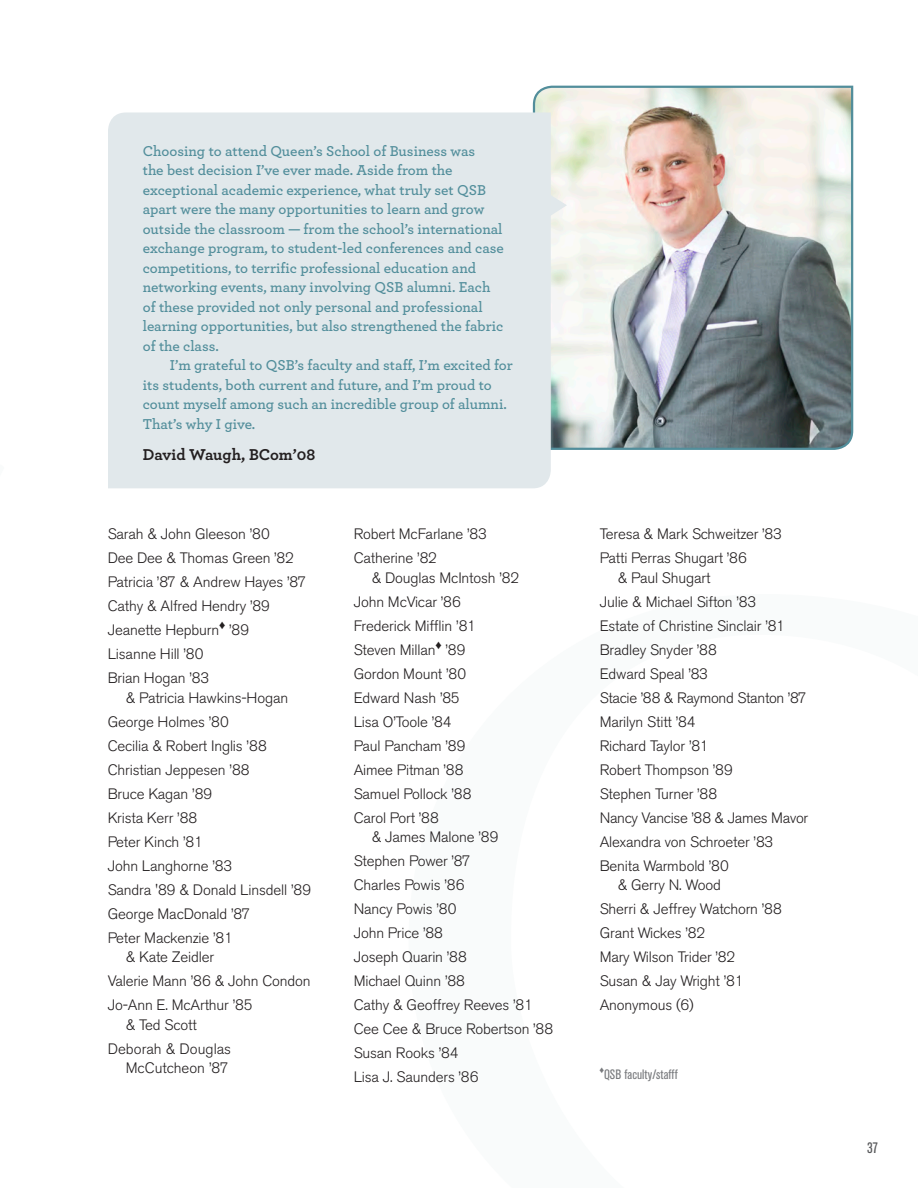
<style>
.page{position:relative;width:918px;height:1188px;background:#fff}
.page>*{position:absolute;margin:0;border:0;box-sizing:border-box;transform-origin:0 0}
.H1-New{font:700 16.5px "Archer";color:#231f20}
.LIST6{font:300 15px/19.5px "Akzidenz Grotesk BE";letter-spacing:-.01em;color:#231f20}
.Life_Giving_Testimon{font:600 15px/19.5px "Archer";color:#528e9b}
.t1{font:condensed 15px "Akzidenz Grotesk BE";color:#57585a}
.t2{font:condensed 13.5px "Akzidenz Grotesk BE";color:#787a7d}
</style>
<div class="page">
<img style="left:532px;top:85px;width:322px;height:365px">
<div style="left:108px;top:112px;width:443px;height:376px;background:#e1e8eb"></div>
<svg style="left:550px;top:195px;width:17px;height:21px"></svg>
<p class="Life_Giving_Testimon" style="left:143px;top:140px;width:362px">Choosing to attend Queen’s School of Business was<br>the best decision I’ve ever made. Aside from the exceptional academic experience, what truly set QSB apart were the many opportunities to learn and grow outside the classroom — from the school’s international exchange program, to student-led conferences and case competitions, to terrific professional education and networking events, many involving QSB alumni. Each of these provided not only personal and professional learning opportunities, but also strengthened the fabric of the class.</p>
<p class="Life_Giving_Testimon" style="left:143px;top:355px;width:372px;text-indent:27px">I’m grateful to QSB’s faculty and staff, I’m excited for its students, both current and future, and I’m proud to count myself among such an incredible group of alumni.<br>That’s why I give.</p>
<p class="H1-New" style="left:143px;top:442px;width:174px">David Waugh, BCom’08</p>
<p class="LIST6" style="left:108px;top:524px;width:164px">Sarah &amp; John Gleeson ’80</p>
<p class="LIST6" style="left:108px;top:548px;width:188px">Dee Dee &amp; Thomas Green ’82</p>
<p class="LIST6" style="left:108px;top:572px;width:200px">Patricia ’87 &amp; Andrew Hayes ’87</p>
<p class="LIST6" style="left:108px;top:596px;width:164px">Cathy &amp; Alfred Hendry ’89</p>
<p class="LIST6" style="left:108px;top:620px;width:143px">Jeanette Hepburn♦ ’89</p>
<p class="LIST6" style="left:108px;top:644px;width:97px">Lisanne Hill ’80</p>
<p class="LIST6" style="left:126px;top:668px;width:164px;text-indent:-18px">Brian Hogan ’83<br>&amp; Patricia Hawkins-Hogan</p>
<p class="LIST6" style="left:108px;top:712px;width:123px">George Holmes ’80</p>
<p class="LIST6" style="left:108px;top:736px;width:161px">Cecilia &amp; Robert Inglis ’88</p>
<p class="LIST6" style="left:108px;top:760px;width:144px">Christian Jeppesen ’88</p>
<p class="LIST6" style="left:108px;top:784px;width:106px">Bruce Kagan ’89</p>
<p class="LIST6" style="left:108px;top:808px;width:91px">Krista Kerr ’88</p>
<p class="LIST6" style="left:108px;top:832px;width:97px">Peter Kinch ’81</p>
<p class="LIST6" style="left:108px;top:856px;width:126px">John Langhorne ’83</p>
<p class="LIST6" style="left:108px;top:880px;width:205px">Sandra '89 &amp; Donald Linsdell ’89</p>
<p class="LIST6" style="left:108px;top:904px;width:144px">George MacDonald ’87</p>
<p class="LIST6" style="left:108px;top:928px;width:127px;text-align:center">Peter Mackenzie ’81 &amp; Kate Zeidler</p>
<p class="LIST6" style="left:108px;top:971px;width:205px">Valerie Mann ’86 &amp; John Condon</p>
<p class="LIST6" style="left:126px;top:995px;width:128px;text-indent:-18px">Jo-Ann E. McArthur ’85 &amp; Ted Scott</p>
<p class="LIST6" style="left:108px;top:1039px;width:125px;text-align:right">Deborah &amp; Douglas<br>McCutcheon ’87</p>
<p class="LIST6" style="left:354px;top:524px;width:135px">Robert McFarlane ’83</p>
<p class="LIST6" style="left:372px;top:548px;width:149px;text-indent:-18px">Catherine ’82<br>&amp; Douglas McIntosh ’82</p>
<p class="LIST6" style="left:354px;top:592px;width:109px">John McVicar ’86</p>
<p class="LIST6" style="left:354px;top:616px;width:124px">Frederick Mifflin ’81</p>
<p class="LIST6" style="left:354px;top:640px;width:113px">Steven Millan♦ ’89</p>
<p class="LIST6" style="left:354px;top:664px;width:114px">Gordon Mount ’80</p>
<p class="LIST6" style="left:354px;top:688px;width:108px">Edward Nash ’85</p>
<p class="LIST6" style="left:354px;top:712px;width:99px">Lisa O’Toole ’84</p>
<p class="LIST6" style="left:354px;top:736px;width:113px">Paul Pancham ’89</p>
<p class="LIST6" style="left:354px;top:760px;width:111px">Aimee Pitman ’88</p>
<p class="LIST6" style="left:354px;top:784px;width:119px">Samuel Pollock ’88</p>
<p class="LIST6" style="left:372px;top:808px;width:128px;text-indent:-18px">Carol Port ’88<br>&amp; James Malone ’89</p>
<p class="LIST6" style="left:354px;top:851px;width:119px">Stephen Power ’87</p>
<p class="LIST6" style="left:354px;top:875px;width:112px">Charles Powis ’86</p>
<p class="LIST6" style="left:354px;top:899px;width:104px">Nancy Powis ’80</p>
<p class="LIST6" style="left:354px;top:923px;width:91px">John Price ’88</p>
<p class="LIST6" style="left:354px;top:947px;width:115px">Joseph Quarin ’88</p>
<p class="LIST6" style="left:354px;top:971px;width:113px">Michael Quinn ’88</p>
<p class="LIST6" style="left:354px;top:995px;width:181px">Cathy &amp; Geoffrey Reeves ’81</p>
<p class="LIST6" style="left:354px;top:1019px;width:201px">Cee Cee &amp; Bruce Robertson ’88</p>
<p class="LIST6" style="left:354px;top:1043px;width:106px">Susan Rooks ’84</p>
<p class="LIST6" style="left:354px;top:1067px;width:126px">Lisa J. Saunders ’86</p>
<p class="LIST6" style="left:600px;top:524px;width:184px">Teresa &amp; Mark Schweitzer ’83</p>
<p class="LIST6" style="left:618px;top:548px;width:131px;text-indent:-18px">Patti Perras Shugart ’86 &amp; Paul Shugart</p>
<p class="LIST6" style="left:600px;top:592px;width:158px">Julie &amp; Michael Sifton ’83</p>
<p class="LIST6" style="left:600px;top:616px;width:187px">Estate of Christine Sinclair ’81</p>
<p class="LIST6" style="left:600px;top:640px;width:119px">Bradley Snyder ’88</p>
<p class="LIST6" style="left:600px;top:664px;width:110px">Edward Speal ’83</p>
<p class="LIST6" style="left:600px;top:688px;width:208px">Stacie ’88 &amp; Raymond Stanton ’87</p>
<p class="LIST6" style="left:600px;top:712px;width:97px">Marilyn Stitt ’84</p>
<p class="LIST6" style="left:600px;top:736px;width:111px">Richard Taylor ’81</p>
<p class="LIST6" style="left:600px;top:760px;width:135px">Robert Thompson ’89</p>
<p class="LIST6" style="left:600px;top:784px;width:119px">Stephen Turner ’88</p>
<p class="LIST6" style="left:600px;top:808px;width:210px">Nancy Vancise ’88 &amp; James Mavor</p>
<p class="LIST6" style="left:600px;top:832px;width:175px">Alexandra von Schroeter ’83</p>
<p class="LIST6" style="left:618px;top:856px;width:113px;text-indent:-18px">Benita Warmbold ’80 &amp; Gerry N. Wood</p>
<p class="LIST6" style="left:600px;top:899px;width:184px">Sherri &amp; Jeffrey Watchorn ’88</p>
<p class="LIST6" style="left:600px;top:923px;width:107px">Grant Wickes ’82</p>
<p class="LIST6" style="left:600px;top:947px;width:137px">Mary Wilson Trider ’82</p>
<p class="LIST6" style="left:600px;top:971px;width:145px">Susan &amp; Jay Wright ’81</p>
<p class="LIST6" style="left:600px;top:995px;width:96px">Anonymous (6)</p>
<h1 class="t2" style="left:599px;top:1067px;width:80px">♦QSB faculty/stafff</h1>
<p class="t1" style="left:867px;top:1139px;width:12px">37</p>
</div>
